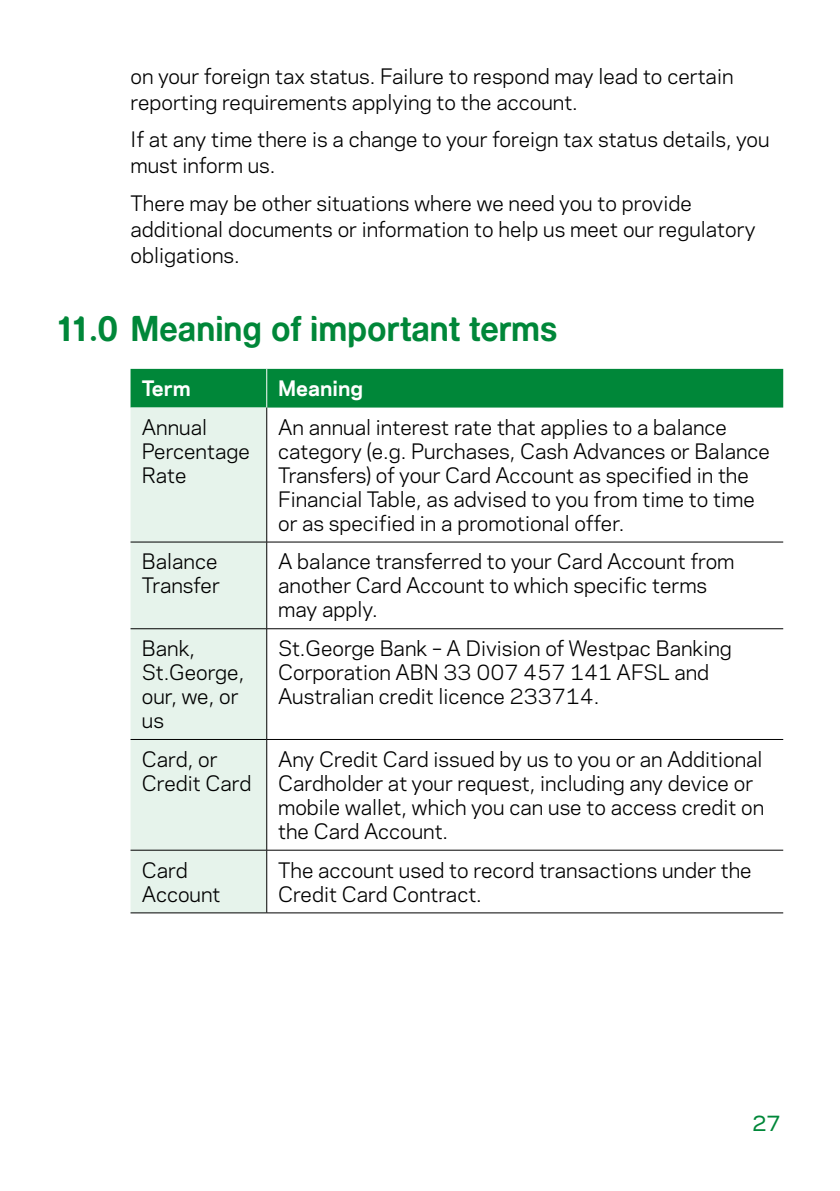
<style>
.page{position:relative;width:840px;height:1191px;background:#fff}
.page>*{position:absolute;margin:0;border:0;box-sizing:border-box;transform-origin:0 0}
.TH1_Numbered{font:32px "Dragon Bold 2";color:#008739}
.Table_Body{font:20px/24px "Polaris";color:#000}
.Body_indent2{font:20px/26px "Polaris";color:#000}
.Table_Head{font:700 20px "Polaris";color:#fff}
.t1{font:500 20px "Polaris";color:#008739}
</style>
<div class="page">
<div style="left:130px;top:369px;width:652px;height:38px;background:#008739"></div>
<svg style="left:130px;top:407px;width:136px;height:505px;fill:#e6f3eb"></svg>
<hr style="left:130px;top:542px;width:136px;height:1px;background:#000">
<hr style="left:266px;top:542px;width:516px;height:1px;background:#000">
<hr style="left:130px;top:628px;width:136px;height:1px;background:#000">
<hr style="left:266px;top:628px;width:516px;height:1px;background:#000">
<hr style="left:130px;top:739px;width:136px;height:1px;background:#000">
<hr style="left:266px;top:739px;width:516px;height:1px;background:#000">
<hr style="left:130px;top:850px;width:136px;height:1px;background:#000">
<hr style="left:266px;top:850px;width:516px;height:1px;background:#000">
<hr style="left:266px;top:369px;width:1px;height:38px;background:#fff">
<hr style="left:266px;top:407px;width:1px;height:135px;background:#000">
<hr style="left:266px;top:542px;width:1px;height:86px;background:#000">
<hr style="left:266px;top:629px;width:1px;height:110px;background:#000">
<hr style="left:266px;top:739px;width:1px;height:111px;background:#000">
<hr style="left:266px;top:850px;width:1px;height:62px;background:#000">
<hr style="left:130px;top:912px;width:136px;height:1px;background:#000">
<hr style="left:266px;top:912px;width:516px;height:1px;background:#000">
<p class="Body_indent2" style="left:130px;top:62px;width:604px">on your foreign tax status. Failure to respond may lead to certain reporting requirements applying to the account.</p>
<p class="Body_indent2" style="left:130px;top:126px;width:640px">If at any time there is a change to your foreign tax status details, you must inform us.</p>
<p class="Body_indent2" style="left:130px;top:189px;width:626px">There may be other situations where we need you to provide additional documents or information to help us meet our regulatory obligations.</p>
<h2 class="TH1_Numbered" style="left:57px;top:312px;width:502px">11.0 Meaning of important terms</h2>
<p class="Table_Head" style="left:142px;top:373px;width:50px">Term</p>
<p class="Table_Head" style="left:278px;top:373px;width:86px">Meaning</p>
<p class="Table_Body" style="left:142px;top:414px;width:109px">Annual<br>Percentage<br>Rate</p>
<p class="Table_Body" style="left:278px;top:414px;width:493px">An annual interest rate that applies to a balance category (e.g. Purchases, Cash Advances or Balance Transfers) of your Card Account as specified in the Financial Table, as advised to you from time to time or as specified in a promotional offer.</p>
<p class="Table_Body" style="left:142px;top:548px;width:79px">Balance<br>Transfer</p>
<p class="Table_Body" style="left:278px;top:548px;width:457px">A balance transferred to your Card Account from another Card Account to which specific terms may apply.</p>
<p class="Table_Body" style="left:142px;top:635px;width:104px">Bank,<br>St.George, our, we, or us</p>
<p class="Table_Body" style="left:278px;top:635px;width:455px">St.George Bank – A Division of Westpac Banking<br>Corporation ABN 33 007 457 141 AFSL and<br>Australian credit licence 233714.</p>
<p class="Table_Body" style="left:142px;top:746px;width:111px">Card, or<br>Credit Card</p>
<p class="Table_Body" style="left:278px;top:746px;width:487px">Any Credit Card issued by us to you or an Additional Cardholder at your request, including any device or mobile wallet, which you can use to access credit on the Card Account.</p>
<p class="Table_Body" style="left:142px;top:856px;width:80px">Card<br>Account</p>
<p class="Table_Body" style="left:278px;top:856px;width:475px">The account used to record transactions under the<br>Credit Card Contract.</p>
<p class="t1" style="left:752px;top:1108px;width:29px">27</p>
</div>
